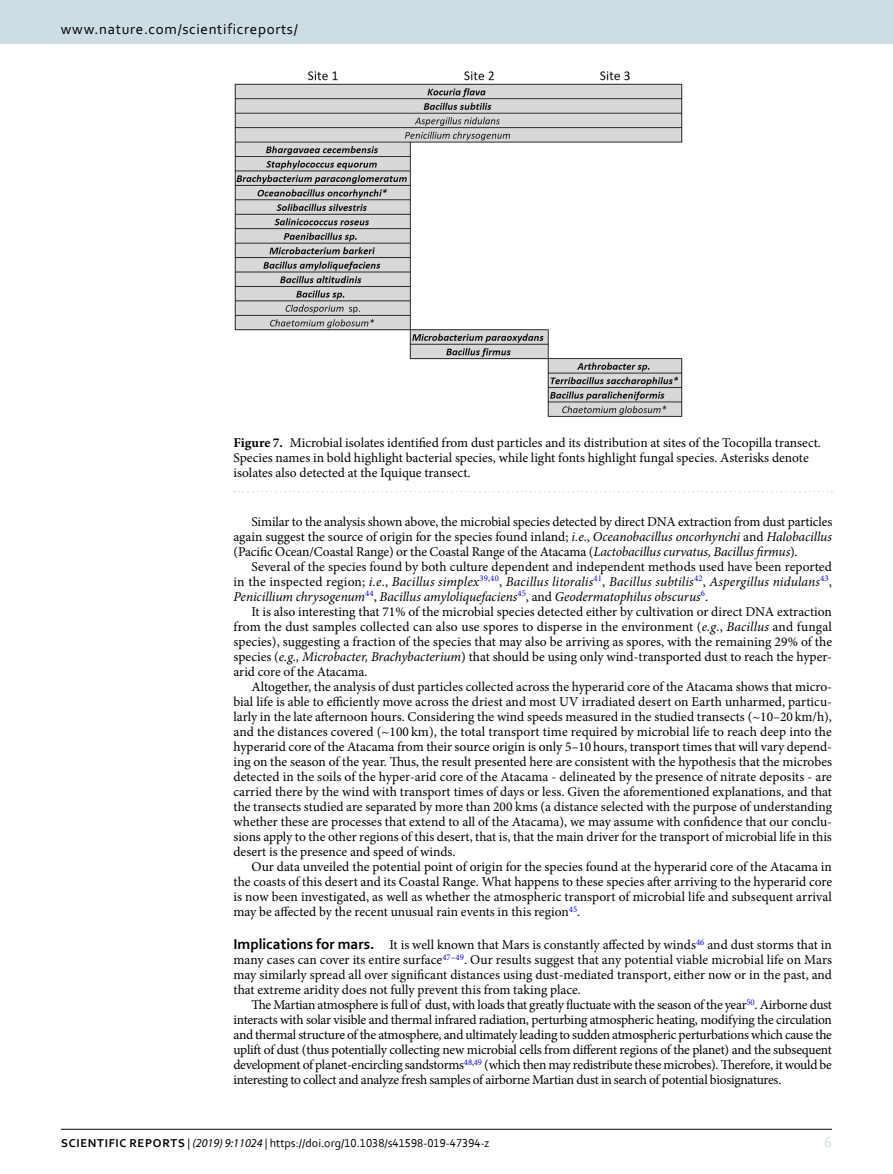
<style>
.page{position:relative;width:893px;height:1174px;background:#fff}
.page>*{position:absolute;margin:0;border:0;box-sizing:border-box;transform-origin:0 0}
.t1{font:15px "Corbel 2";letter-spacing:.045em;color:#000}
.t2{font:15px "Corbel 2";color:#cedde4}
.t3{font:13.5px/15px "Minion Pro";letter-spacing:-.005em;color:#000;text-align:justify}
.t4{font:italic 13.5px/15px "Minion Pro";letter-spacing:-.005em;color:#000;text-align:justify}
.t5{font:12px "Corbel";color:#000}
.s1{font-weight:700}
.s2{font-style:italic}
.s3{font-style:normal}
.s4{font-family:"Corbel Bold 2";font-size:15px}
.s5{font-family:"Corbel Bold 2"}
.s6{font-family:"Corbel 2"}
.s7{font-family:"Myriad Pro";font-style:italic}
</style>
<div class="page">
<hr style="left:61px;top:1129px;width:771px;height:1px;background:#000">
<div style="left:0;top:0;width:893px;height:43px;background:#cedde4"></div>
<img style="left:234px;top:71px;width:449px;height:346px">
<svg style="left:234px;top:491px;width:598px;height:1px"></svg>
<p class="t1" style="left:61px;top:19px;width:238px">www.nature.com/scientificreports/</p>
<p class="t3" style="left:233px;top:435px;width:589px;text-align:left"><span class="s1">Figure 7.</span> Microbial isolates identified from dust particles and its distribution at sites of the Tocopilla transect.<br>Species names in bold highlight bacterial species, while light fonts highlight fungal species. Asterisks denote isolates also detected at the Iquique transect.</p>
<p class="t3" style="left:233px;top:514px;width:600px;text-indent:18px">Similar to the analysis shown above, the microbial species detected by direct DNA extraction from dust particles again suggest the source of origin for the species found inland; <span class="s2">i.e</span>., <span class="s2">Oceanobacillus oncorhynchi</span> and <span class="s2">Halobacillus </span>(Pacific Ocean/Coastal Range) or the Coastal Range of the Atacama (<span class="s2">Lactobacillus curvatus</span>, <span class="s2">Bacillus firmus</span>).</p>
<p class="t4" style="left:233px;top:559px;width:600px;text-indent:18px"><span class="s3">Several of the species found by both culture dependent and independent methods used have been reported in the inspected region;</span> i.e<span class="s3">.,</span> Bacillus simplex<sup>39</sup><sup>,</sup><sup>40</sup><span class="s3">,</span> Bacillus litoralis<sup>41</sup><span class="s3">,</span> Bacillus subtilis<sup>42</sup><span class="s3">,</span> Aspergillus nidulans<sup>43</sup><span class="s3">, </span>Penicillium chrysogenum<sup>44</sup><span class="s3">,</span> Bacillus amyloliquefaciens<sup>45</sup><span class="s3">, and</span> Geodermatophilus obscurus<sup>6</sup><span class="s3">.</span></p>
<p class="t3" style="left:233px;top:604px;width:600px;text-indent:18px">It is also interesting that 71% of the microbial species detected either by cultivation or direct DNA extraction from the dust samples collected can also use spores to disperse in the environment (<span class="s2">e.g</span>., <span class="s2">Bacillus</span> and fungal species), suggesting a fraction of the species that may also be arriving as spores, with the remaining 29% of the species (<span class="s2">e.g., Microbacter, Brachybacterium</span>) that should be using only wind-transported dust to reach the hyper&shy;arid core of the Atacama.</p>
<p class="t3" style="left:233px;top:679px;width:600px;text-indent:18px">Altogether, the analysis of dust particles collected across the hyperarid core of the Atacama shows that micro&shy;bial life is able to efficiently move across the driest and most UV irradiated desert on Earth unharmed, particu&shy;larly in the late afternoon hours. Considering the wind speeds measured in the studied transects (~10–20km/h), and the distances covered (~100 km), the total transport time required by microbial life to reach deep into the hyperarid core of the Atacama from their source origin is only 5–10hours, transport times that will vary depend&shy;ing on the season of the year. Thus, the result presented here are consistent with the hypothesis that the microbes detected in the soils of the hyper-arid core of the Atacama - delineated by the presence of nitrate deposits - are carried there by the wind with transport times of days or less. Given the aforementioned explanations, and that the transects studied are separated by more than 200 kms (a distance selected with the purpose of understanding whether these are processes that extend to all of the Atacama), we may assume with confidence that our conclu&shy;sions apply to the other regions of this desert, that is, that the main driver for the transport of microbial life in this desert is the presence and speed of winds.</p>
<p class="t3" style="left:233px;top:859px;width:600px;text-indent:18px">Our data unveiled the potential point of origin for the species found at the hyperarid core of the Atacama in the coasts of this desert and its Coastal Range. What happens to these species after arriving to the hyperarid core is now been investigated, as well as whether the atmospheric transport of microbial life and subsequent arrival may be affected by the recent unusual rain events in this region<sup>45</sup>.</p>
<p class="t3" style="left:233px;top:937px;width:600px"><span class="s4">I mplications for mars.</span> It is well known that Mars is constantly affected by winds<sup>46</sup> and dust storms that in many cases can cover its entire surface<sup>47</sup><sup>–</sup><sup>49</sup>. Our results suggest that any potential viable microbial life on Mars may similarly spread all over significant distances using dust-mediated transport, either now or in the past, and that extreme aridity does not fully prevent this from taking place.</p>
<p class="t3" style="left:233px;top:997px;width:600px;text-indent:18px">The Martian atmosphere is full of dust, with loads that greatly fluctuate with the season of the year<sup>50</sup>. Airborne dust interacts with solar visible and thermal infrared radiation, perturbing atmospheric heating, modifying the circulation and thermal structure of the atmosphere, and ultimately leading to sudden atmospheric perturbations which cause the uplift of dust (thus potentially collecting new microbial cells from different regions of the planet) and the subsequent development of planet-encircling sandstorms<sup>48</sup><sup>,</sup><sup>49</sup> (which then may redistribute these microbes). Therefore, it would be interesting to collect and analyze fresh samples of airborne Martian dust in search of potential biosignatures.</p>
<p class="t5" style="left:61px;top:1135px;width:430px"><span class="s5">Scientific Reports</span> <span class="s6">|</span> <span class="s7">(2019) 9:11024</span> <span class="s6">|</span> https://doi.org/10.1038/s41598-019-47394-z</p>
<p class="t2" style="left:824px;top:1132px;width:9px">6</p>
</div>
